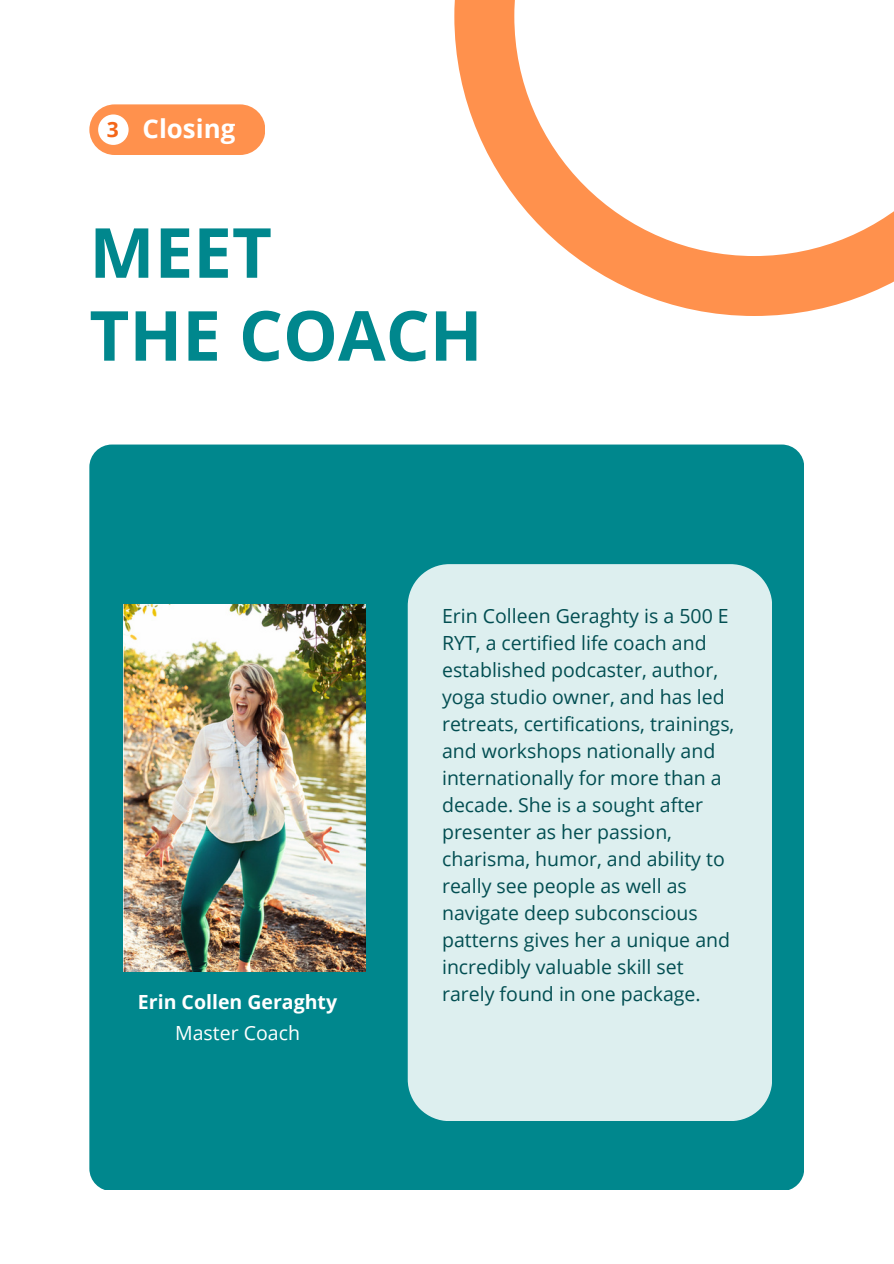
<style>
.page{position:relative;width:894px;height:1264px;background:#fff}
.page>*{position:absolute;margin:0;border:0;box-sizing:border-box;transform-origin:0 0}
.t1{font:700 69px/82.9px "Open Sans";color:#00878d}
.t2{font:700 25.8px "Open Sans";color:#fff}
.t3{font:700 21px "Open Sans";color:#f46619}
.t4{font:19.5px/27px "Open Sans";color:#024e52}
.t5{font:700 19.5px "Open Sans";color:#fff}
.t6{font:19.5px "Open Sans";color:#fff}
</style>
<div class="page">
<div style="left:89px;top:444px;width:715px;height:745px;background:#00878d;border-radius:22px"></div>
<svg style="left:454px;top:0;width:439px;height:316px"></svg>
<div style="left:89px;top:104px;width:176px;height:51px;background:#ff914d;border-radius:25px"></div>
<div style="left:98px;top:114px;width:31px;height:31px;background:#fff;border-radius:50%"></div>
<div style="left:407px;top:564px;width:365px;height:556px;background:#ddefef"></div>
<img style="left:123px;top:604px;width:242px;height:367px">
<h3 class="t3" style="left:107px;top:115px;width:14px">3</h3>
<p class="t2" style="left:143px;top:111px;width:94px">Closing</p>
<p class="t1" style="left:89px;top:209px;width:394px">MEET<br>THE COACH</p>
<h2 class="t5" style="left:138px;top:987px;width:201px">Erin Collen Geraghty</h2>
<h1 class="t6" style="left:175px;top:1018px;width:126px">Master Coach</h1>
<p class="t4" style="left:442px;top:602px;width:294px">Erin Colleen Geraghty is a 500 E<br>RYT, a certified life coach and established podcaster, author, yoga studio owner, and has led retreats, certifications, trainings, and workshops nationally and internationally for more than a decade. She is a sought after presenter as her passion, charisma, humor, and ability to really see people as well as navigate deep subconscious patterns gives her a unique and incredibly valuable skill set rarely found in one package.</p>
</div>
